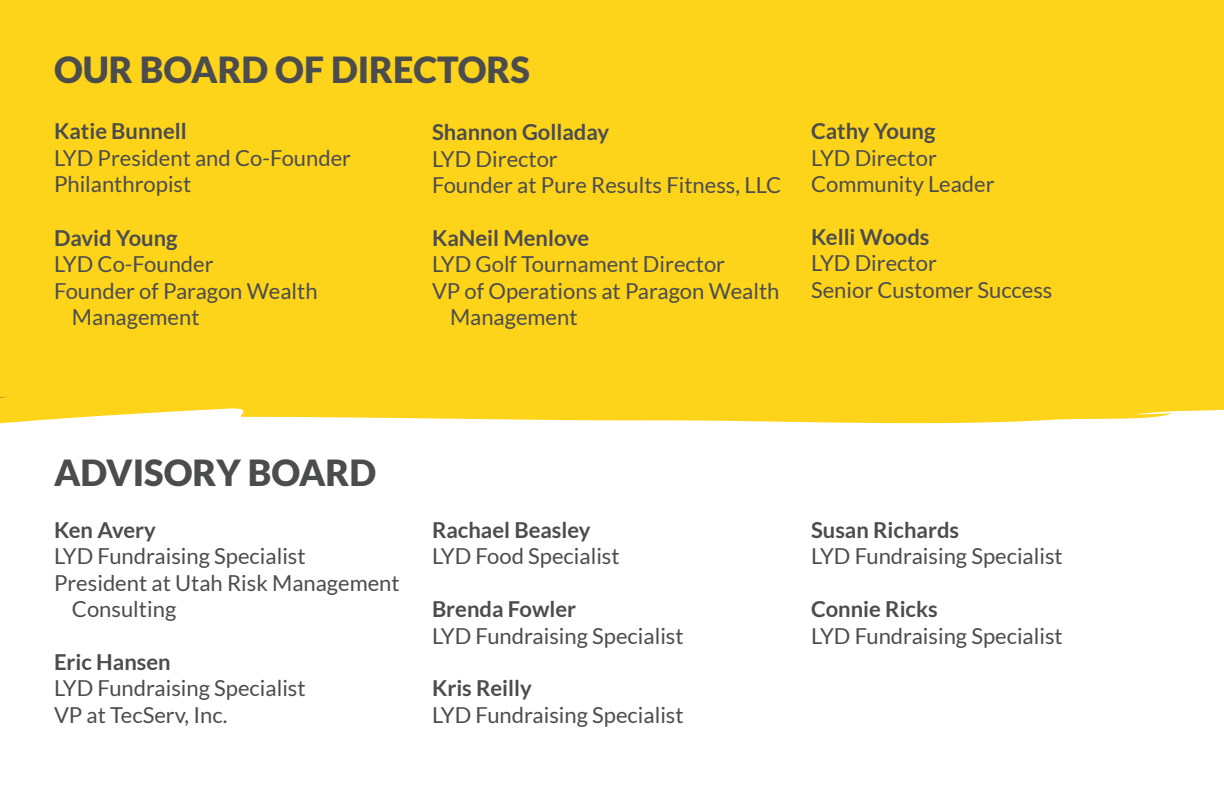
<style>
.page{position:relative;width:1224px;height:792px;background:#fff}
.page>*{position:absolute;margin:0;border:0;box-sizing:border-box;transform-origin:0 0}
.t1{font:900 36px "Lato";color:#4b4c4d}
.t2{font:22px/26.4px "Lato";color:#4b4c4d}
.t3{font:700 22px "Lato";color:#4b4c4d}
</style>
<div class="page">
<div style="left:0;top:0;width:1224px;height:396px;background:#fed41a"></div>
<svg style="left:0;top:396px;width:1224px;height:27px;background:#fedb3f"></svg>
<h1 class="t1" style="left:54px;top:49px;width:477px">OUR BOARD OF DIRECTORS</h1>
<p class="t3" style="left:54px;top:119px;width:134px">Katie Bunnell</p>
<p class="t2" style="left:54px;top:145px;width:299px">LYD President and Co-Founder<br>Philanthropist</p>
<p class="t3" style="left:54px;top:225px;width:125px">David Young</p>
<p class="t2" style="left:54px;top:251px;width:161px">LYD Co-Founder</p>
<p class="t2" style="left:54px;top:278px;width:265px">Founder of Paragon Wealth</p>
<p class="t2" style="left:72px;top:304px;width:129px">Management</p>
<p class="t3" style="left:432px;top:120px;width:179px">Shannon Golladay</p>
<p class="t2" style="left:432px;top:145px;width:351px">LYD Director<br>Founder at Pure Results Fitness, LLC</p>
<p class="t3" style="left:432px;top:225px;width:159px">KaNeil Menlove</p>
<p class="t2" style="left:432px;top:251px;width:295px">LYD Golf Tournament Director</p>
<p class="t2" style="left:432px;top:277px;width:349px">VP of Operations at Paragon Wealth</p>
<p class="t2" style="left:450px;top:304px;width:129px">Management</p>
<p class="t3" style="left:811px;top:119px;width:126px">Cathy Young</p>
<p class="t2" style="left:811px;top:145px;width:185px">LYD Director<br>Community Leader</p>
<p class="t3" style="left:811px;top:224px;width:120px">Kelli Woods</p>
<p class="t2" style="left:811px;top:250px;width:243px">LYD Director<br>Senior Customer Success</p>
<h1 class="t1" style="left:54px;top:451px;width:324px">ADVISORY BOARD</h1>
<p class="t3" style="left:54px;top:517px;width:103px">Ken Avery</p>
<p class="t2" style="left:54px;top:543px;width:253px">LYD Fundraising Specialist</p>
<p class="t2" style="left:54px;top:570px;width:347px">President at Utah Risk Management</p>
<p class="t2" style="left:72px;top:596px;width:106px">Consulting</p>
<p class="t3" style="left:54px;top:649px;width:118px">Eric Hansen</p>
<p class="t2" style="left:54px;top:675px;width:253px">LYD Fundraising Specialist<br>VP at TecServ, Inc.</p>
<p class="t3" style="left:432px;top:517px;width:160px">Rachael Beasley</p>
<p class="t2" style="left:432px;top:543px;width:189px">LYD Food Specialist</p>
<p class="t3" style="left:432px;top:597px;width:146px">Brenda Fowler</p>
<p class="t2" style="left:432px;top:622px;width:253px">LYD Fundraising Specialist</p>
<p class="t3" style="left:432px;top:676px;width:101px">Kris Reilly</p>
<p class="t2" style="left:432px;top:702px;width:253px">LYD Fundraising Specialist</p>
<p class="t3" style="left:811px;top:517px;width:150px">Susan Richards</p>
<p class="t2" style="left:811px;top:543px;width:253px">LYD Fundraising Specialist</p>
<p class="t3" style="left:811px;top:597px;width:128px">Connie Ricks</p>
<p class="t2" style="left:811px;top:622px;width:253px">LYD Fundraising Specialist</p>
</div>
